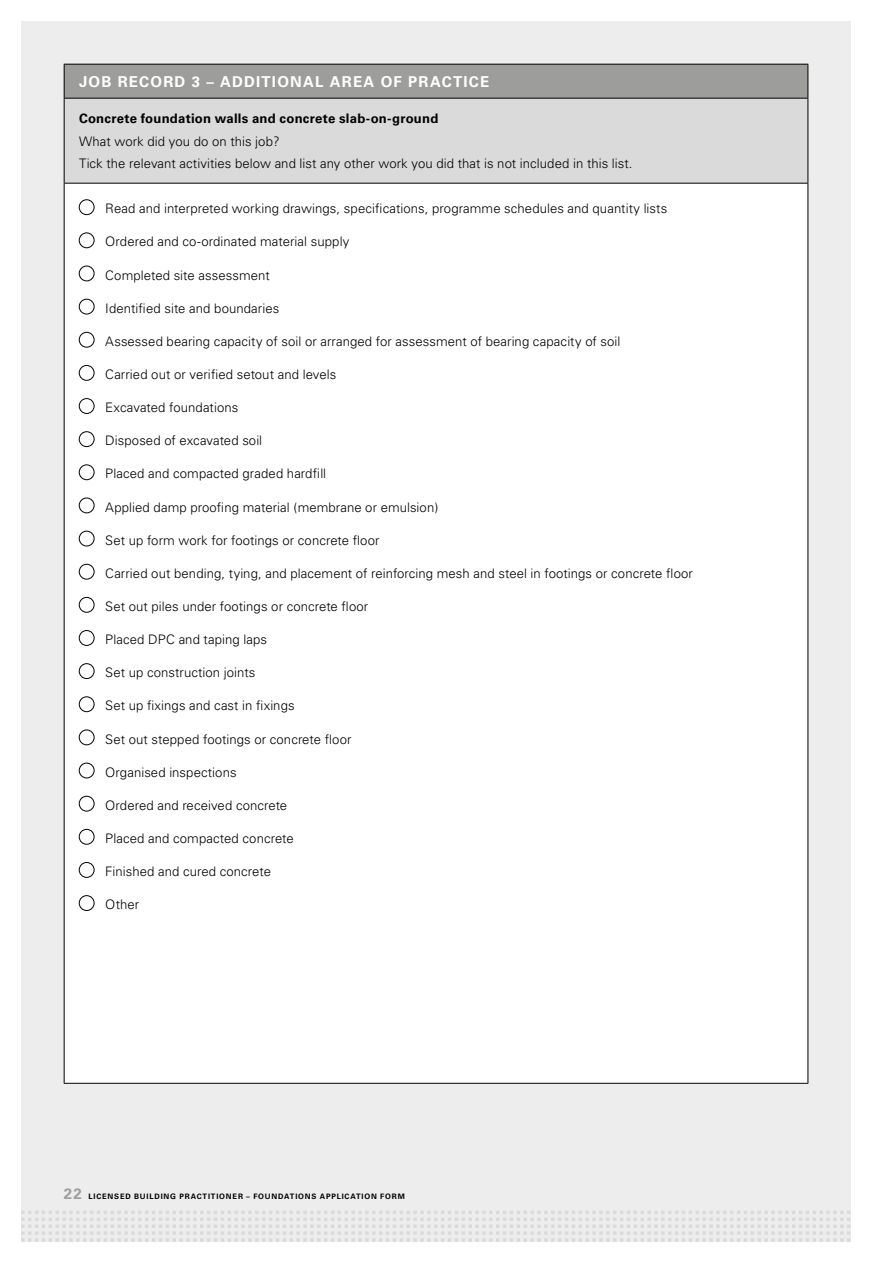
<style>
.page{position:relative;width:893px;height:1263px;background:#fff}
.page>*{position:absolute;margin:0;border:0;box-sizing:border-box;transform-origin:0 0}
.t1{font:700 15px "Univers";letter-spacing:.08em;color:#fff}
.t2{font:300 13.2px/22.5px "Univers";letter-spacing:.005em;color:#000}
.t3{font:700 13.2px "Univers";letter-spacing:.02em;color:#000}
.t4{font:700 7.5px "Univers";letter-spacing:.11em;color:#000}
.s1{font-size:15px;color:#9d9d9c}
</style>
<div class="page">
<div style="left:21px;top:21px;width:829px;height:1221px;background:#ededed"></div>
<svg style="left:21px;top:1211px;width:829px;height:31px"></svg>
<div style="left:64px;top:64px;width:744px;height:34px;background:#9d9d9c"></div>
<div style="left:64px;top:98px;width:744px;height:85px;background:#dadada"></div>
<div style="left:64px;top:183px;width:744px;height:900px;background:#fff"></div>
<hr style="left:64px;top:64px;width:744px;height:1px;background:#000">
<hr style="left:64px;top:98px;width:744px;height:1px;background:#000">
<hr style="left:64px;top:183px;width:744px;height:1px;background:#000">
<hr style="left:64px;top:65px;width:1px;height:33px;background:#000">
<hr style="left:807px;top:65px;width:1px;height:33px;background:#000">
<hr style="left:64px;top:99px;width:1px;height:84px;background:#000">
<hr style="left:807px;top:99px;width:1px;height:84px;background:#000">
<hr style="left:64px;top:184px;width:1px;height:899px;background:#000">
<hr style="left:807px;top:184px;width:1px;height:899px;background:#000">
<hr style="left:64px;top:1083px;width:744px;height:1px;background:#000">
<div style="left:79px;top:200px;width:15px;height:15px;border:1px solid #000;border-radius:50%"></div>
<div style="left:79px;top:233px;width:15px;height:15px;border:1px solid #000;border-radius:50%"></div>
<div style="left:79px;top:266px;width:15px;height:15px;border:1px solid #000;border-radius:50%"></div>
<div style="left:79px;top:299px;width:15px;height:15px;border:1px solid #000;border-radius:50%"></div>
<div style="left:79px;top:332px;width:15px;height:15px;border:1px solid #000;border-radius:50%"></div>
<div style="left:79px;top:365px;width:15px;height:15px;border:1px solid #000;border-radius:50%"></div>
<div style="left:79px;top:398px;width:15px;height:16px;border:1px solid #000;border-radius:50%"></div>
<div style="left:79px;top:431px;width:15px;height:16px;border:1px solid #000;border-radius:50%"></div>
<div style="left:79px;top:465px;width:15px;height:15px;border:1px solid #000;border-radius:50%"></div>
<div style="left:79px;top:498px;width:15px;height:15px;border:1px solid #000;border-radius:50%"></div>
<div style="left:79px;top:531px;width:15px;height:15px;border:1px solid #000;border-radius:50%"></div>
<div style="left:79px;top:564px;width:15px;height:15px;border:1px solid #000;border-radius:50%"></div>
<div style="left:79px;top:597px;width:15px;height:15px;border:1px solid #000;border-radius:50%"></div>
<div style="left:79px;top:630px;width:15px;height:16px;border:1px solid #000;border-radius:50%"></div>
<div style="left:79px;top:663px;width:15px;height:16px;border:1px solid #000;border-radius:50%"></div>
<div style="left:79px;top:697px;width:15px;height:15px;border:1px solid #000;border-radius:50%"></div>
<div style="left:79px;top:730px;width:15px;height:15px;border:1px solid #000;border-radius:50%"></div>
<div style="left:79px;top:763px;width:15px;height:15px;border:1px solid #000;border-radius:50%"></div>
<div style="left:79px;top:796px;width:15px;height:15px;border:1px solid #000;border-radius:50%"></div>
<div style="left:79px;top:829px;width:15px;height:15px;border:1px solid #000;border-radius:50%"></div>
<div style="left:79px;top:862px;width:15px;height:15px;border:1px solid #000;border-radius:50%"></div>
<div style="left:79px;top:895px;width:15px;height:16px;border:1px solid #000;border-radius:50%"></div>
<p class="t1" style="left:79px;top:73px;width:412px">JOB RECORD 3 – ADDITIONAL AREA OF PRACTICE</p>
<p class="t3" style="left:79px;top:111px;width:361px">Concrete foundation walls and concrete slab-on-ground</p>
<p class="t2" style="left:79px;top:130px;width:555px">What work did you do on this job?<br>Tick the relevant activities below and list any other work you did that is not included in this list.</p>
<p class="t2" style="left:105px;top:197px;width:563px">Read and interpreted working drawings, specifications, programme schedules and quantity lists</p>
<p class="t2" style="left:105px;top:231px;width:246px">Ordered and co-ordinated material supply</p>
<p class="t2" style="left:105px;top:264px;width:166px">Completed site assessment</p>
<p class="t2" style="left:105px;top:297px;width:176px">Identified site and boundaries</p>
<p class="t2" style="left:105px;top:330px;width:517px">Assessed bearing capacity of soil or arranged for assessment of bearing capacity of soil</p>
<p class="t2" style="left:105px;top:363px;width:232px">Carried out or verified setout and levels</p>
<p class="t2" style="left:105px;top:396px;width:135px">Excavated foundations</p>
<p class="t2" style="left:105px;top:429px;width:158px">Disposed of excavated soil</p>
<p class="t2" style="left:105px;top:462px;width:222px">Placed and compacted graded hardfill</p>
<p class="t2" style="left:105px;top:496px;width:335px">Applied damp proofing material (membrane or emulsion)</p>
<p class="t2" style="left:105px;top:529px;width:276px">Set up form work for footings or concrete floor</p>
<p class="t2" style="left:105px;top:562px;width:589px">Carried out bending, tying, and placement of reinforcing mesh and steel in footings or concrete floor</p>
<p class="t2" style="left:105px;top:595px;width:265px">Set out piles under footings or concrete floor</p>
<p class="t2" style="left:105px;top:628px;width:163px">Placed DPC and taping laps</p>
<p class="t2" style="left:105px;top:661px;width:152px">Set up construction joints</p>
<p class="t2" style="left:105px;top:694px;width:191px">Set up fixings and cast in fixings</p>
<p class="t2" style="left:105px;top:728px;width:248px">Set out stepped footings or concrete floor</p>
<p class="t2" style="left:105px;top:761px;width:133px">Organised inspections</p>
<p class="t2" style="left:105px;top:794px;width:183px">Ordered and received concrete</p>
<p class="t2" style="left:105px;top:827px;width:190px">Placed and compacted concrete</p>
<p class="t2" style="left:105px;top:860px;width:167px">Finished and cured concrete</p>
<p class="t2" style="left:105px;top:893px;width:36px">Other</p>
<p class="t4" style="left:64px;top:1192px;width:342px"><span class="s1">22</span> LICENSED BUILDING PRACTITIONER – FOUNDATIONS APPLICATION FORM</p>
</div>
